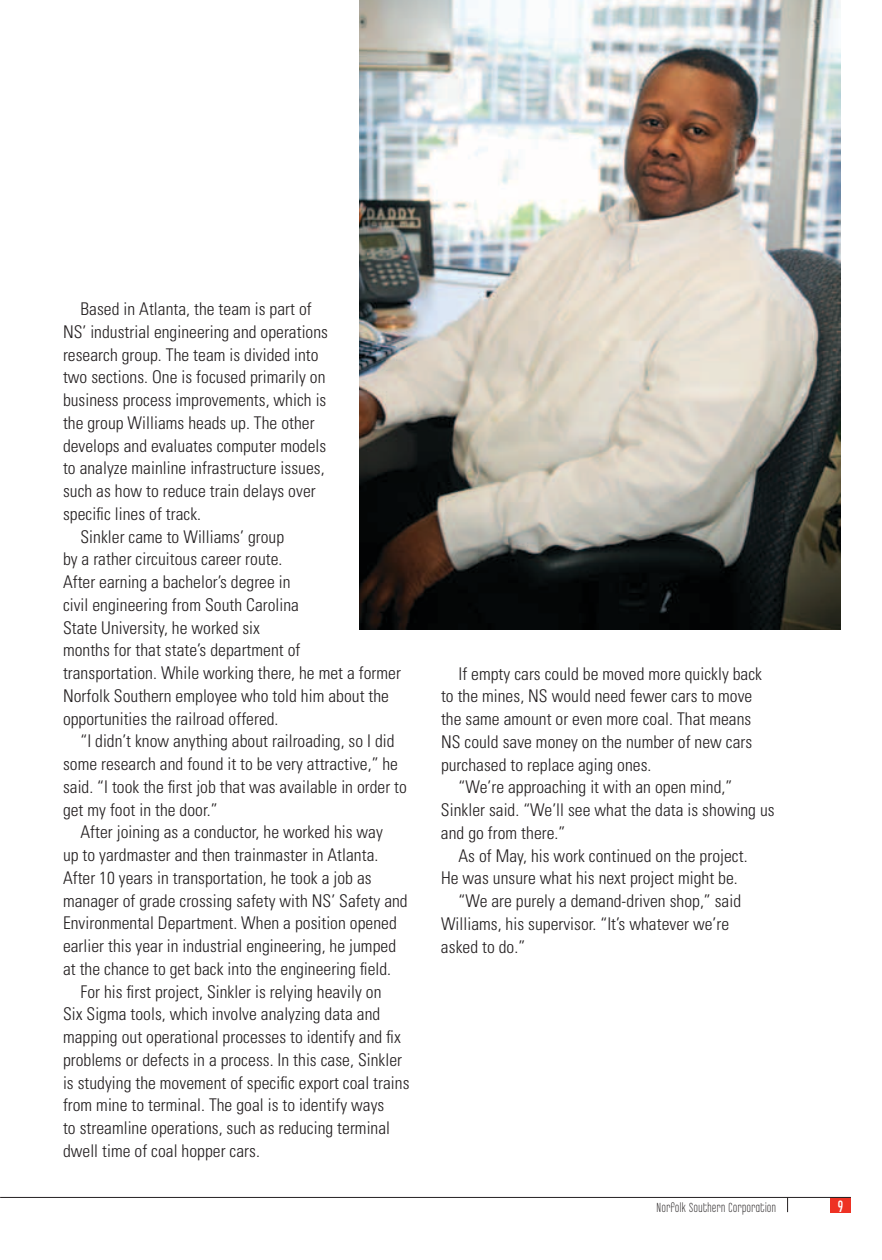
<style>
.page{position:relative;width:882px;height:1260px;background:#fff}
.page>*{position:absolute;margin:0;border:0;box-sizing:border-box;transform-origin:0 0}
.t1{font:300 condensed 17.5px "Univers LT Std";letter-spacing:.005em;color:#231f20}
.t2{font:17.5px "Chalet Comprime Cologne Seventy";color:#fff;scale:.9 1}
.t3{font:14px "Chalet Comprime Milan Eighty";letter-spacing:.04em;color:#231f20}
</style>
<div class="page">
<div style="left:831px;top:1197px;width:20px;height:15px;background:#ee3224"></div>
<hr style="left:0;top:1197px;width:851px;height:1px;background:#231f20">
<svg style="left:787px;top:1198px;width:1px;height:14px"></svg>
<img style="left:360px;top:0;width:481px;height:630px">
<p class="t1" style="left:80px;top:298px;width:233px">Based in Atlanta, the team is part of</p>
<p class="t1" style="left:63px;top:321px;width:267px">NS’ industrial engineering and operations</p>
<p class="t1" style="left:63px;top:344px;width:257px">research group. The team is divided into</p>
<p class="t1" style="left:63px;top:367px;width:264px">two sections. One is focused primarily on</p>
<p class="t1" style="left:63px;top:389px;width:265px">business process improvements, which is</p>
<p class="t1" style="left:63px;top:412px;width:253px">the group Williams heads up. The other</p>
<p class="t1" style="left:63px;top:435px;width:265px">develops and evaluates computer models</p>
<p class="t1" style="left:63px;top:458px;width:263px">to analyze mainline infrastructure issues,</p>
<p class="t1" style="left:63px;top:480px;width:254px">such as how to reduce train delays over</p>
<p class="t1" style="left:63px;top:503px;width:140px">specific lines of track.</p>
<p class="t1" style="left:80px;top:526px;width:205px">Sinkler came to Williams’ group</p>
<p class="t1" style="left:63px;top:549px;width:221px">by a rather circuitous career route.</p>
<p class="t1" style="left:63px;top:571px;width:229px">After earning a bachelor’s degree in</p>
<p class="t1" style="left:63px;top:594px;width:238px">civil engineering from South Carolina</p>
<p class="t1" style="left:63px;top:617px;width:199px">State University, he worked six</p>
<p class="t1" style="left:63px;top:640px;width:239px">months for that state’s department of</p>
<p class="t1" style="left:63px;top:662px;width:339px">transportation. While working there, he met a former</p>
<p class="t1" style="left:63px;top:685px;width:328px">Norfolk Southern employee who told him about the</p>
<p class="t1" style="left:63px;top:708px;width:217px">opportunities the railroad offered.</p>
<p class="t1" style="left:80px;top:731px;width:316px">“I didn’t know anything about railroading, so I did</p>
<p class="t1" style="left:63px;top:753px;width:337px">some research and found it to be very attractive,” he</p>
<p class="t1" style="left:63px;top:776px;width:345px">said. “I took the first job that was available in order to</p>
<p class="t1" style="left:63px;top:799px;width:156px">get my foot in the door.”</p>
<p class="t1" style="left:80px;top:822px;width:304px">After joining as a conductor, he worked his way</p>
<p class="t1" style="left:63px;top:844px;width:317px">up to yardmaster and then trainmaster in Atlanta.</p>
<p class="t1" style="left:63px;top:867px;width:310px">After 10 years in transportation, he took a job as</p>
<p class="t1" style="left:63px;top:890px;width:346px">manager of grade crossing safety with NS’ Safety and</p>
<p class="t1" style="left:63px;top:913px;width:335px">Environmental Department. When a position opened</p>
<p class="t1" style="left:63px;top:935px;width:335px">earlier this year in industrial engineering, he jumped</p>
<p class="t1" style="left:63px;top:958px;width:330px">at the chance to get back into the engineering field.</p>
<p class="t1" style="left:80px;top:981px;width:302px">For his first project, Sinkler is relying heavily on</p>
<p class="t1" style="left:63px;top:1004px;width:319px">Six Sigma tools, which involve analyzing data and</p>
<p class="t1" style="left:63px;top:1026px;width:339px">mapping out operational processes to identify and fix</p>
<p class="t1" style="left:63px;top:1049px;width:341px">problems or defects in a process. In this case, Sinkler</p>
<p class="t1" style="left:63px;top:1072px;width:348px">is studying the movement of specific export coal trains</p>
<p class="t1" style="left:63px;top:1095px;width:323px">from mine to terminal. The goal is to identify ways</p>
<p class="t1" style="left:63px;top:1117px;width:329px">to streamline operations, such as reducing terminal</p>
<p class="t1" style="left:63px;top:1140px;width:198px">dwell time of coal hopper cars.</p>
<p class="t1" style="left:458px;top:663px;width:305px">If empty cars could be moved more quickly back</p>
<p class="t1" style="left:441px;top:686px;width:313px">to the mines, NS would need fewer cars to move</p>
<p class="t1" style="left:441px;top:708px;width:312px">the same amount or even more coal. That means</p>
<p class="t1" style="left:441px;top:731px;width:313px">NS could save money on the number of new cars</p>
<p class="t1" style="left:441px;top:754px;width:212px">purchased to replace aging ones.</p>
<p class="t1" style="left:458px;top:777px;width:275px">“We’re approaching it with an open mind,”</p>
<p class="t1" style="left:441px;top:799px;width:335px">Sinkler said. “We’ll see what the data is showing us</p>
<p class="t1" style="left:441px;top:822px;width:126px">and go from there.”</p>
<p class="t1" style="left:458px;top:845px;width:291px">As of May, his work continued on the project.</p>
<p class="t1" style="left:441px;top:868px;width:298px">He was unsure what his next project might be.</p>
<p class="t1" style="left:458px;top:890px;width:284px">“We are purely a demand-driven shop,” said</p>
<p class="t1" style="left:441px;top:913px;width:290px">Williams, his supervisor. “It’s whatever we’re</p>
<p class="t1" style="left:441px;top:936px;width:86px">asked to do.”</p>
<p class="t3" style="left:657px;top:1200px;width:121px">Norfolk Southern Corporation</p>
<p class="t2" style="left:838px;top:1197px;width:7px">9</p>
</div>
